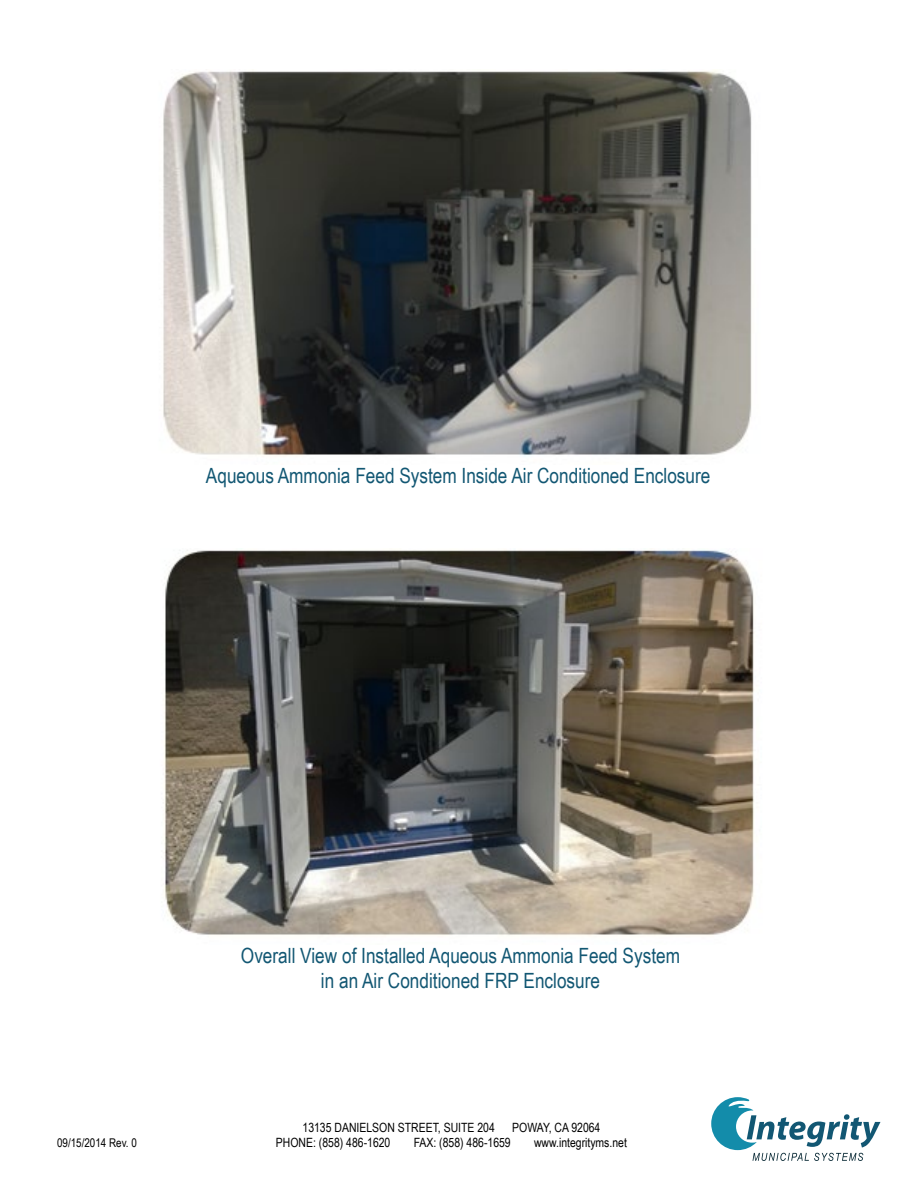
<style>
.page{position:relative;width:918px;height:1188px;background:#fff}
.page>*{position:absolute;margin:0;border:0;box-sizing:border-box;transform-origin:0 0}
.t1{font:21px/25.2px "Arial Narrow";color:#125773;text-align:center}
.t2{font:12.75px "Arial Narrow";color:#000}
.t3{font:12px "Arial Narrow";color:#000}
</style>
<div class="page">
<svg style="left:711px;top:1097px;width:169px;height:64px"></svg>
<img style="left:163px;top:71px;width:589px;height:386px">
<img style="left:163px;top:550px;width:591px;height:386px">
<p class="t1" style="left:206px;top:463px;width:506px">Aqueous Ammonia Feed System Inside Air Conditioned Enclosure</p>
<p class="t1" style="left:241px;top:942px;width:441px">Overall View of Installed Aqueous Ammonia Feed System in an Air Conditioned FRP Enclosure</p>
<p class="t2" style="left:303px;top:1118px;width:194px">13135 DANIELSON STREET, SUITE 204</p>
<p class="t2" style="left:512px;top:1118px;width:90px">POWAY, CA 92064</p>
<p class="t3" style="left:57px;top:1133px;width:81px">09/15/2014 Rev. 0</p>
<p class="t2" style="left:276px;top:1134px;width:116px">PHONE: (858) 486-1620</p>
<p class="t2" style="left:414px;top:1134px;width:99px">FAX: (858) 486-1659</p>
<p class="t2" style="left:534px;top:1134px;width:94px">www.integrityms.net</p>
</div>
